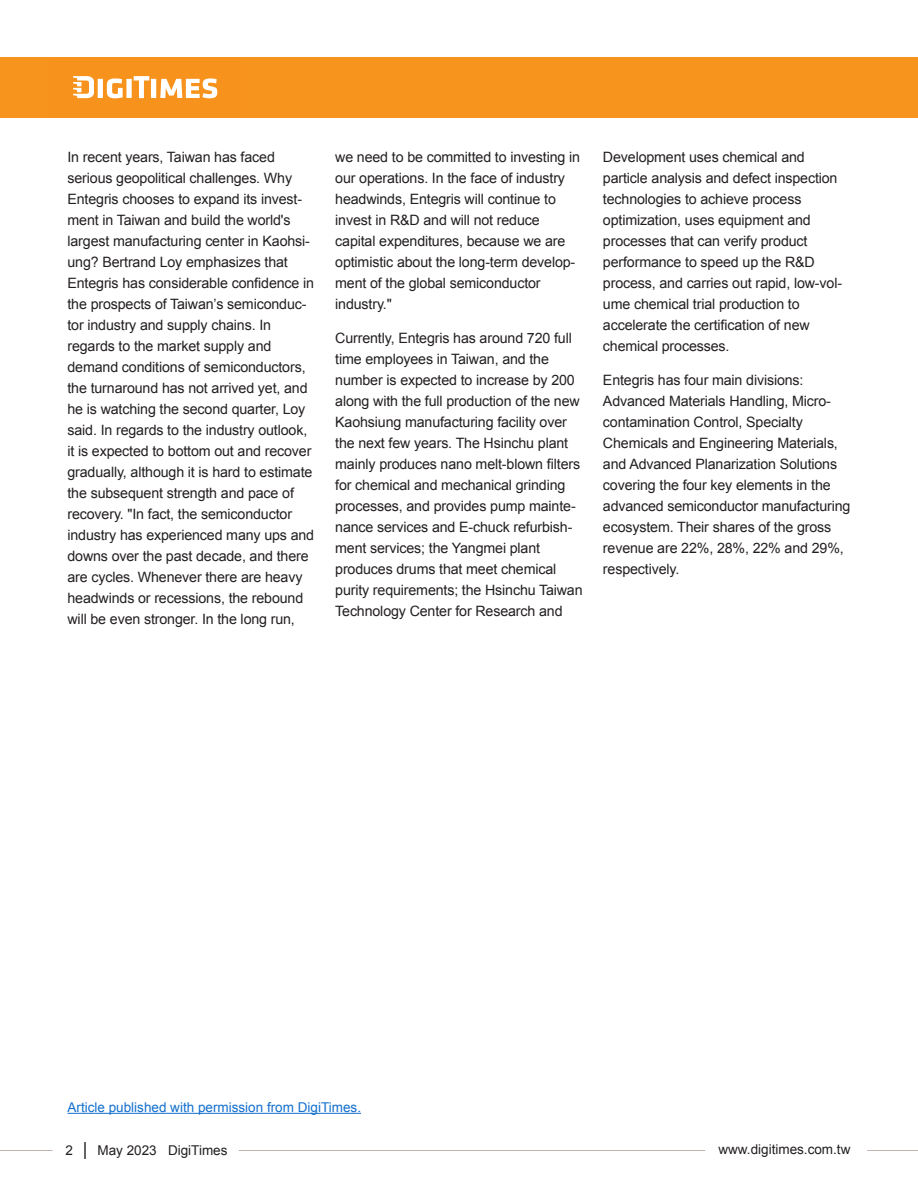
<style>
.page{position:relative;width:918px;height:1188px;background:#fff}
.page>*{position:absolute;margin:0;border:0;box-sizing:border-box;transform-origin:0 0}
.t1{font:14.25px/21px "Arial";letter-spacing:-.01em;color:#231f20}
.t2{font:13.5px "Arial";color:#136fcd}
.t3{font:13.5px "Arial";color:#231f20}
.t4{font:13.2px/18.8px "DF Kai Shu SB Estd BF";color:#231f20}
.s1{font-size:18px}
</style>
<div class="page">
<div style="left:0;top:57px;width:918px;height:60px;background:#f7941d"></div>
<svg style="left:73px;top:76px;width:144px;height:22px"></svg>
<hr style="left:867px;top:1150px;width:51px;height:1px;background:#c0b5ae">
<hr style="left:239px;top:1150px;width:466px;height:1px;background:#c0b5ae">
<hr style="left:0;top:1150px;width:52px;height:1px;background:#c0b5ae">
<hr style="left:68px;top:1113px;width:293px;height:1px;background:#136fcd">
<p class="t1" style="left:68px;top:146px;width:248px">In recent years, Taiwan has faced serious geopolitical challenges. Why Entegris chooses to expand its invest&shy;ment in Taiwan and build the world's largest manufacturing center in Kaohsi&shy;ung? Bertrand Loy emphasizes that Entegris has considerable confidence in the prospects of Taiwan’s semiconduc&shy;tor industry and supply chains. In regards to the market supply and demand conditions of semiconductors, the turnaround has not arrived yet, and he is watching the second quarter, Loy said. In regards to the industry outlook, it is expected to bottom out and recover gradually, although it is hard to estimate the subsequent strength and pace of recovery. "In fact, the semiconductor industry has experienced many ups and downs over the past decade, and there are cycles. Whenever there are heavy headwinds or recessions, the rebound will be even stronger. In the long run,</p>
<p class="t1" style="left:335px;top:146px;width:246px">we need to be committed to investing in our operations. In the face of industry headwinds, Entegris will continue to invest in R&amp;D and will not reduce capital expenditures, because we are optimistic about the long-term develop&shy;ment of the global semiconductor industry."</p>
<p class="t4" style="left:62px;top:259px;width:94px">可加實心邊框不可作陰影效果</p>
<p class="t1" style="left:335px;top:328px;width:249px">Currently, Entegris has around 720 full time employees in Taiwan, and the number is expected to increase by 200 along with the full production of the new Kaohsiung manufacturing facility over the next few years. The Hsinchu plant mainly produces nano melt-blown filters for chemical and mechanical grinding processes, and provides pump mainte&shy;nance services and E-chuck refurbish&shy;ment services; the Yangmei plant produces drums that meet chemical purity requirements; the Hsinchu Taiwan Technology Center for Research and</p>
<p class="t1" style="left:603px;top:146px;width:241px">Development uses chemical and particle analysis and defect inspection technologies to achieve process optimization, uses equipment and processes that can verify product performance to speed up the R&amp;D process, and carries out rapid, low-vol&shy;ume chemical trial production to accelerate the certification of new chemical processes.</p>
<p class="t1" style="left:603px;top:370px;width:249px">Entegris has four main divisions:<br>Advanced Materials Handling, Micro&shy;contamination Control, Specialty Chemicals and Engineering Materials, and Advanced Planarization Solutions covering the four key elements in the advanced semiconductor manufacturing ecosystem. Their shares of the gross revenue are 22%, 28%, 22% and 29%, respectively.</p>
<p class="t2" style="left:68px;top:1098px;width:295px">Article published with permission from DigiTimes.</p>
<p class="t3" style="left:65px;top:1141px;width:164px">2 <span class="s1">|</span> May 2023 DigiTimes</p>
<p class="t3" style="left:718px;top:1141px;width:134px">www.digitimes.com.tw</p>
</div>
